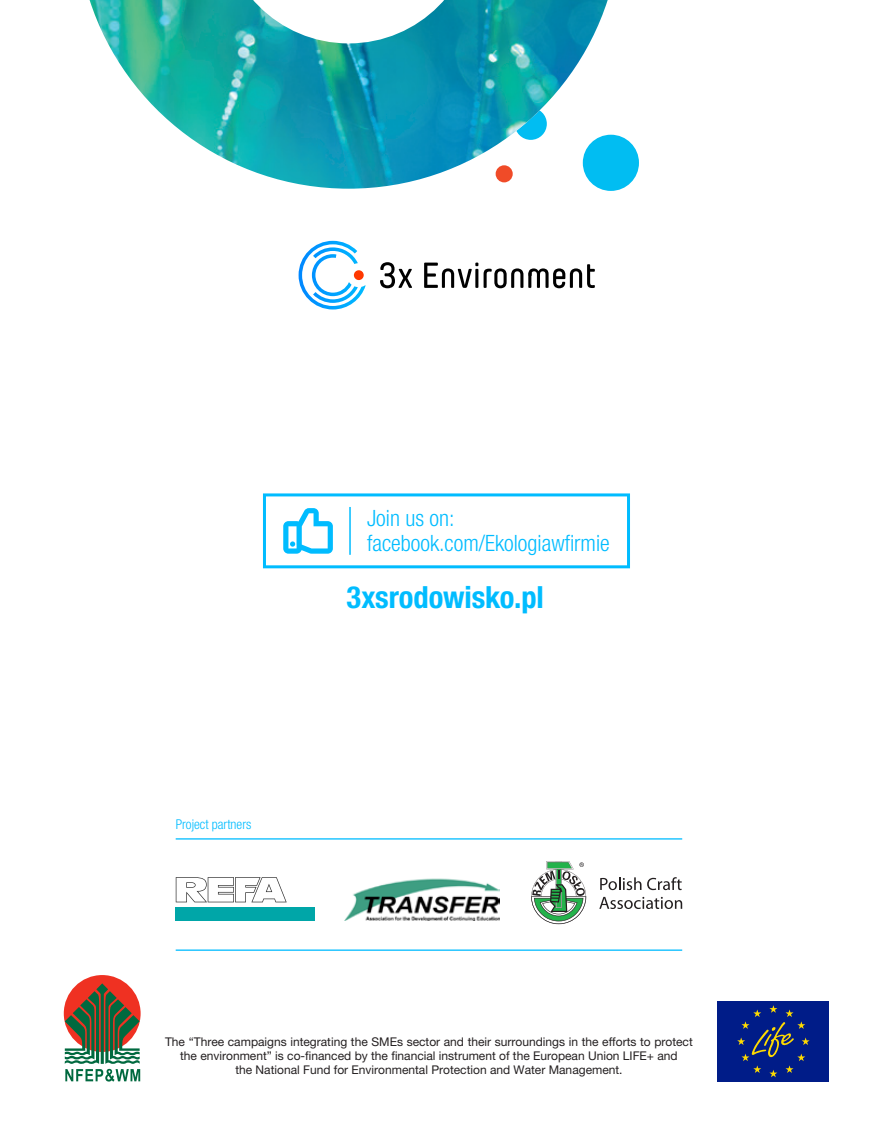
<style>
.page{position:relative;width:893px;height:1136px;background:#fff}
.page>*{position:absolute;margin:0;border:0;box-sizing:border-box;transform-origin:0 0}
.t1{font:700 condensed 30.6px "Helvetica Neue LT Pro";letter-spacing:-.005em;color:#00bcff}
.t2{font:300 condensed 22.5px "Helvetica Neue LT Pro";color:#00bcff}
.t3{font:300 condensed 13.5px "Helvetica Neue LT Pro";color:#00bcff}
.t4{font:12px/14.4px "Helvetica Neue LT Pro";color:#231f20;text-align:center}
</style>
<div class="page">
<div style="left:718px;top:1000px;width:111px;height:81px;background:#001c88"></div>
<svg style="left:737px;top:1005px;width:73px;height:72px"></svg>
<img style="left:90px;top:0;width:518px;height:189px">
<svg style="left:222px;top:0;width:254px;height:43px"></svg>
<div style="left:496px;top:165px;width:17px;height:17px;background:#f04b28;border-radius:50%"></div>
<div style="left:583px;top:135px;width:56px;height:56px;background:#01bdf2;border-radius:50%"></div>
<svg style="left:299px;top:241px;width:67px;height:68px"></svg>
<svg style="left:380px;top:262px;width:32px;height:26px"></svg>
<svg style="left:424px;top:262px;width:54px;height:26px"></svg>
<svg style="left:484px;top:264px;width:111px;height:24px"></svg>
<div style="left:263px;top:493px;width:367px;height:75px;border:3px solid #00bcff"></div>
<hr style="left:349px;top:507px;width:2px;height:47px;background:#00bcff">
<svg style="left:283px;top:508px;width:50px;height:45px"></svg>
<div style="left:176px;top:907px;width:139px;height:14px;background:#00a6a8"></div>
<svg style="left:176px;top:877px;width:111px;height:25px"></svg>
<hr style="left:176px;top:838px;width:506px;height:1px;background:#00bcff">
<hr style="left:176px;top:949px;width:506px;height:1px;background:#00bcff">
<svg style="left:531px;top:861px;width:55px;height:63px"></svg>
<svg style="left:600px;top:877px;width:41px;height:13px"></svg>
<svg style="left:647px;top:877px;width:35px;height:13px"></svg>
<svg style="left:599px;top:896px;width:83px;height:12px"></svg>
<svg style="left:64px;top:974px;width:77px;height:77px"></svg>
<svg style="left:65px;top:983px;width:75px;height:98px"></svg>
<img style="left:345px;top:878px;width:155px;height:42px">
<p class="t2" style="left:367px;top:504px;width:89px">Join us on:</p>
<p class="t2" style="left:367px;top:530px;width:244px">facebook.com/Ekologiawfirmie</p>
<p class="t3" style="left:176px;top:816px;width:77px">Project partners</p>
<p class="t1" style="left:347px;top:579px;width:199px">3xsrodowisko.pl</p>
<p class="t4" style="left:165px;top:1033px;width:529px">The “Three campaigns integrating the SMEs sector and their surroundings in the efforts to protect the environment” is co-financed by the financial instrument of the European Union LIFE+ and</p>
<p class="t4" style="left:235px;top:1062px;width:389px">the National Fund for Environmental Protection and Water Management.</p>
</div>
